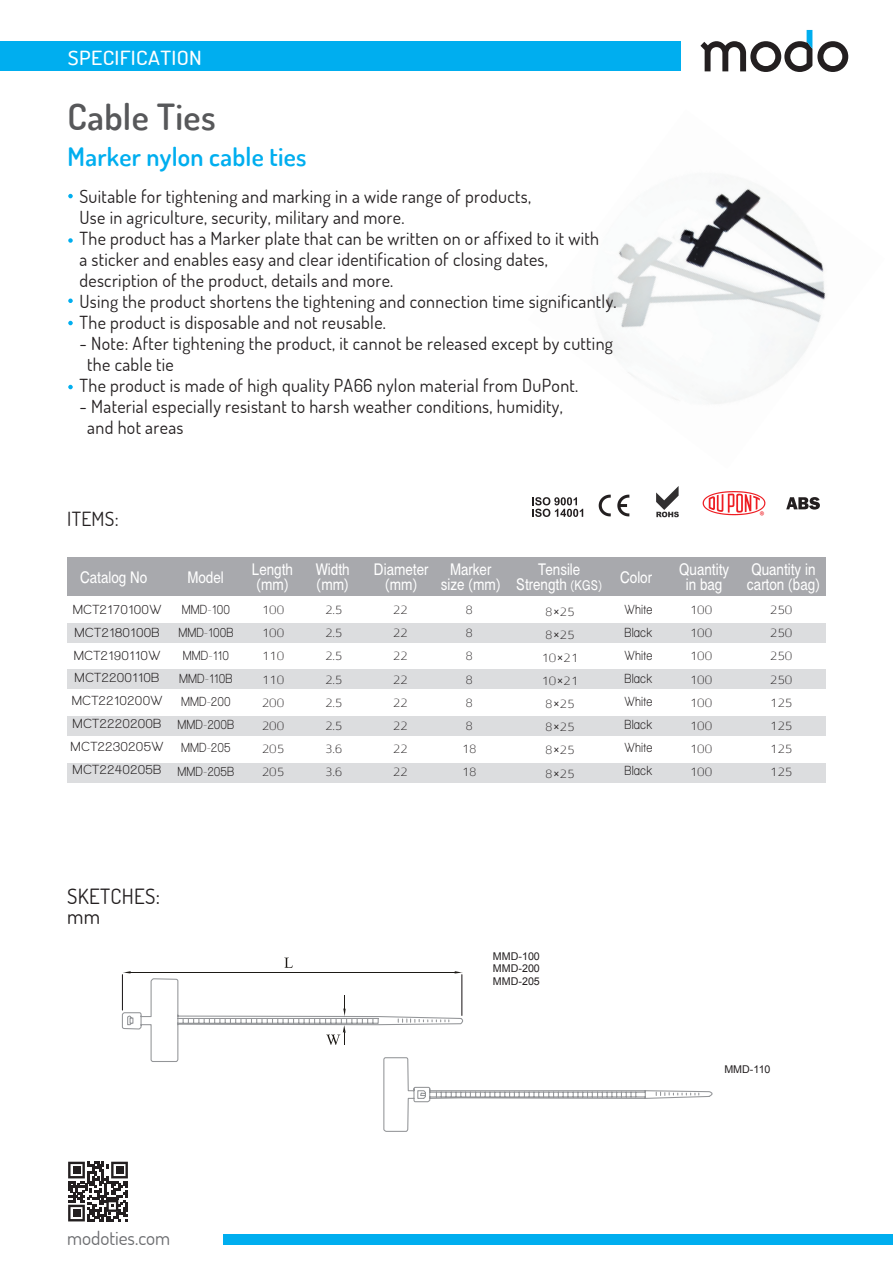
<style>
.page{position:relative;width:893px;height:1263px;background:#fff}
.page>*{position:absolute;margin:0;border:0;box-sizing:border-box;transform-origin:0 0}
.t1{font:600 36px "Terminal Dosis";letter-spacing:.01em;color:#57585a}
.t2{font:600 25.5px "Terminal Dosis";letter-spacing:.01em;color:#00aeef}
.t3{font:21px/19.5px "Terminal Dosis";letter-spacing:.015em;color:#231f20}
.t4{font:500 19.5px "Terminal Dosis";letter-spacing:.015em;color:#fff;scale:1.12 1}
.t5{font:19.5px "Terminal Dosis";letter-spacing:.015em;color:#231f20}
.t6{font:19.05px "Terminal Dosis";color:#6c6d70}
.t7{font:18px/21px "Terminal Dosis";letter-spacing:.02em;color:#231f20}
.t8{font:18px/15px "Rega Lifney MF";color:#fff;text-align:center;scale:.85 1}
.t9{font:300 15px/23.1px "Rega Lifney MF";color:#231f20;text-align:justify}
.t10{font:700 condensed 13.5px/23.1px "Walkway";letter-spacing:.05em;color:#231f20;text-align:center;scale:1.07 1}
.t11{font:700 condensed 13.5px/23px "Walkway";letter-spacing:.05em;color:#231f20;scale:1.24 1}
.t12{font:12px "Myriad Hebrew";color:#ee1d23}
.t13{font:10.65px/12.9px "Arial";color:#231f20;text-align:justify}
.s1{font-size:15px}
.s2{font-family:"Walkway";font-weight:700;font-stretch:condensed;font-size:16.5px}
</style>
<div class="page">
<div style="left:67px;top:557px;width:759px;height:39px;background:#a8a9ad"></div>
<div style="left:67px;top:623px;width:759px;height:19px;background:#dcdddf"></div>
<div style="left:67px;top:669px;width:759px;height:20px;background:#dcdddf"></div>
<div style="left:67px;top:716px;width:759px;height:20px;background:#dcdddf"></div>
<div style="left:67px;top:763px;width:759px;height:20px;background:#dcdddf"></div>
<img style="left:600px;top:177px;width:226px;height:227px">
<svg style="left:121px;top:958px;width:592px;height:174px"></svg>
<hr style="left:122px;top:975px;width:1px;height:35px;background:#231f20">
<hr style="left:461px;top:975px;width:1px;height:40px;background:#231f20">
<svg style="left:700px;top:30px;width:148px;height:42px"></svg>
<svg style="left:68px;top:194px;width:5px;height:4px"></svg>
<svg style="left:68px;top:238px;width:5px;height:5px"></svg>
<svg style="left:68px;top:298px;width:5px;height:5px"></svg>
<svg style="left:68px;top:385px;width:5px;height:4px"></svg>
<svg style="left:68px;top:321px;width:5px;height:4px"></svg>
<div style="left:1px;top:42px;width:680px;height:29px;background:#00aeef"></div>
<div style="left:223px;top:1234px;width:670px;height:10px;background:#00aeef"></div>
<svg style="left:68px;top:1162px;width:60px;height:59px"></svg>
<svg style="left:656px;top:486px;width:23px;height:31px"></svg>
<svg style="left:599px;top:495px;width:30px;height:21px"></svg>
<svg style="left:786px;top:497px;width:34px;height:13px"></svg>
<svg style="left:532px;top:497px;width:51px;height:20px"></svg>
<svg style="left:703px;top:491px;width:62px;height:24px"></svg>
<p class="t4" style="left:68px;top:45px;width:121px">SPECIFICATION</p>
<h1 class="t1" style="left:68px;top:93px;width:149px">Cable Ties</h1>
<h2 class="t2" style="left:68px;top:140px;width:240px">Marker nylon cable ties</h2>
<p class="t7" style="left:79px;top:186px;width:539px">Suitable for tightening and marking in a wide range of products,<br>Use in agriculture, security, military and more.<br>The product has a Marker plate that can be written on or affixed to it with<br>a sticker and enables easy and clear identification of closing dates, description of the product, details and more.<br>Using the product shortens the tightening and connection time significantly.<br>The product is disposable and not reusable.</p>
<p class="t7" style="left:79px;top:333px;width:535px">- Note: After tightening the product, it cannot be released except by cutting</p>
<p class="t7" style="left:87px;top:354px;width:88px">the cable tie</p>
<p class="t7" style="left:79px;top:375px;width:500px">The product is made of high quality PA66 nylon material from DuPont.</p>
<p class="t7" style="left:87px;top:396px;width:477px;text-indent:-8px">- Material especially resistant to harsh weather conditions, humidity, and hot areas</p>
<p class="t5" style="left:67px;top:506px;width:53px">ITEMS:</p>
<p class="t12" style="left:759px;top:507px;width:7px">®</p>
<p class="t8" style="left:80px;top:571px;width:81px">Catalog No</p>
<p class="t8" style="left:747px;top:563px;width:88px;text-align:left">Quantity in carton (bag)</p>
<p class="t8" style="left:679px;top:563px;width:60px">Quantity in bag</p>
<p class="t8" style="left:252px;top:563px;width:50px;text-align:left">Length (mm)</p>
<p class="t8" style="left:374px;top:563px;width:65px">Diameter (mm)</p>
<p class="t8" style="left:316px;top:563px;width:41px;text-align:left">Width (mm)</p>
<p class="t8" style="left:441px;top:563px;width:72px">Marker size (mm)</p>
<p class="t8" style="left:516px;top:563px;width:102px">Tensile<br>Strength <span class="s1">(KGS)</span></p>
<p class="t8" style="left:187px;top:571px;width:44px">Model</p>
<p class="t8" style="left:620px;top:571px;width:39px">Color</p>
<p class="t11" style="left:71px;top:597px;width:76px">MCT2170100W<br>MCT2180100B<br>MCT2190110W<br>MCT2200110B<br>MCT2210200W<br>MCT2220200B<br>MCT2230205W<br>MCT2240205B</p>
<p class="t10" style="left:178px;top:597px;width:54px">MMD-100<br>MMD-100B<br>MMD-110<br>MMD-110B<br>MMD-200<br>MMD-200B<br>MMD-205<br>MMD-205B</p>
<p class="t10" style="left:625px;top:597px;width:27px;text-align:justify">White Black White Black White Black White Black</p>
<p class="t9" style="left:262px;top:599px;width:24px">100<br>100<br>110<br>110<br>200<br>200<br>205<br>205</p>
<p class="t9" style="left:325px;top:599px;width:19px">2.5<br>2.5<br>2.5<br>2.5<br>2.5<br>2.5<br>3.6<br>3.6</p>
<p class="t9" style="left:393px;top:599px;width:16px">22<br>22<br>22<br>22<br>22<br>22<br>22<br>22</p>
<p class="t9" style="left:462px;top:599px;width:16px;text-align:left">8<br>8<br>8<br>8<br>8<br>8<br>18<br>18</p>
<p class="t9" style="left:690px;top:599px;width:24px">100<br>100<br>100<br>100<br>100<br>100<br>100<br>100</p>
<p class="t9" style="left:770px;top:599px;width:24px">250<br>250<br>250<br>250<br>125<br>125<br>125<br>125</p>
<p class="t9" style="left:541px;top:601px;width:38px;text-align:left">8<span class="s2">×</span>25<br>8<span class="s2">×</span>25<br>10<span class="s2">×</span>21<br>10<span class="s2">×</span>21<br>8<span class="s2">×</span>25<br>8<span class="s2">×</span>25<br>8<span class="s2">×</span>25<br>8<span class="s2">×</span>25</p>
<p class="t3" style="left:67px;top:886px;width:94px">SKETCHES: mm</p>
<p class="t6" style="left:67px;top:1225px;width:105px">modoties.com</p>
<p class="t13" style="left:493px;top:949px;width:48px">MMD-100<br>MMD-200<br>MMD-205</p>
<p class="t13" style="left:724px;top:1062px;width:48px">MMD-110</p>
</div>
